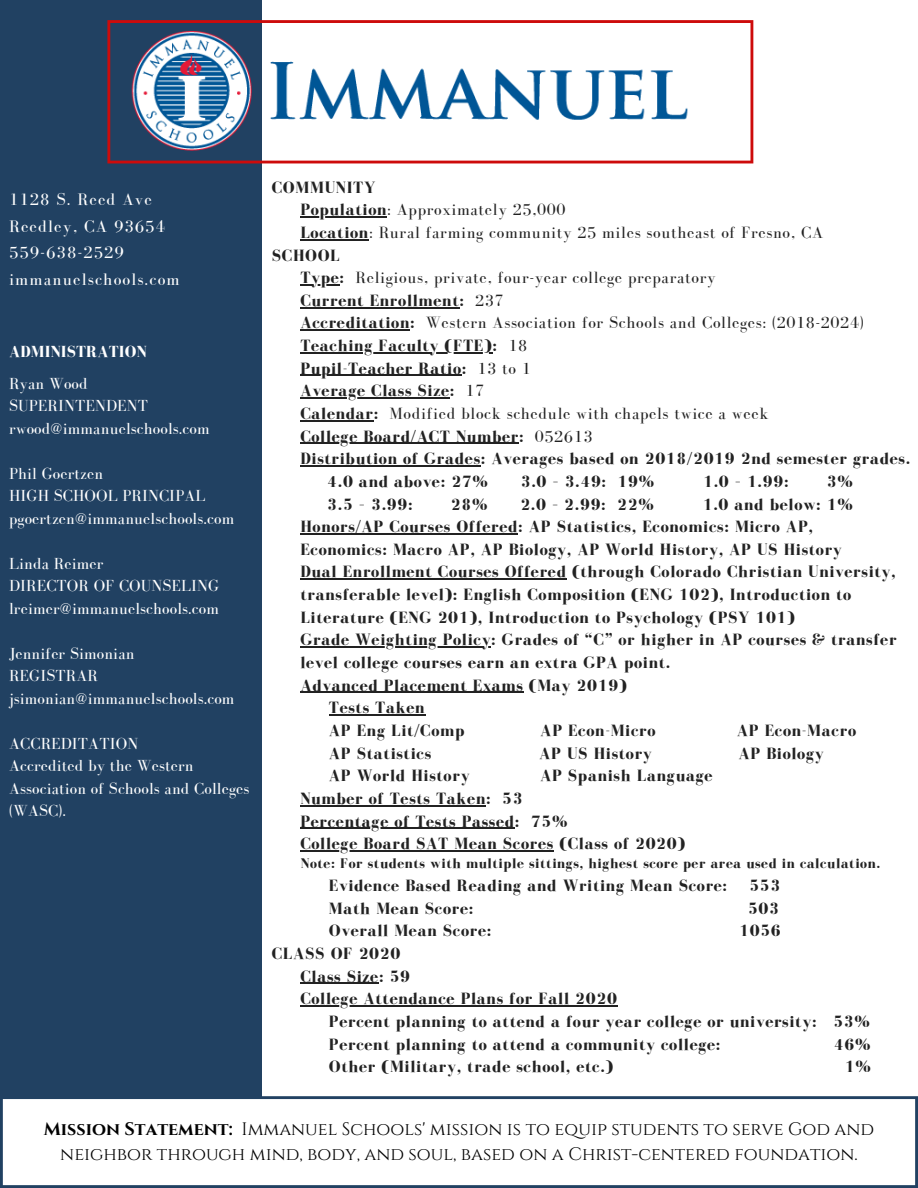
<style>
.page{position:relative;width:918px;height:1188px;background:#fff}
.page>*{position:absolute;margin:0;border:0;box-sizing:border-box;transform-origin:0 0}
.t1{font:18px/24.8px "Cinzel";color:#000;text-align:center}
.t2{font:17.25px "Bodoni FLF";letter-spacing:.065em;color:#fff}
.t3{font:700 16.8px/22.6px "Bodoni FLF";letter-spacing:.04em;color:#222}
.t4{font:16.8px/22.6px "Bodoni FLF";letter-spacing:.04em;color:#222}
.t5{font:16.5px/22.5px "Bodoni FLF";letter-spacing:.01em;color:#fff}
.t6{font:700 16.5px "Bodoni FLF";letter-spacing:.01em;color:#fff}
.t7{font:700 14.4px "Bodoni FLF";letter-spacing:.04em;color:#222}
.s1{font-weight:700}
.s2{font-weight:400}
</style>
<div class="page">
<div style="left:0;top:0;width:261px;height:1096px;background:#214162"></div>
<img style="left:107px;top:0;width:647px;height:331px">
<hr style="left:300px;top:216px;width:87px;height:2px;background:#222">
<hr style="left:300px;top:239px;width:69px;height:1px;background:#222">
<hr style="left:300px;top:284px;width:40px;height:1px;background:#222">
<hr style="left:300px;top:307px;width:159px;height:1px;background:#222">
<hr style="left:300px;top:330px;width:110px;height:1px;background:#222">
<hr style="left:300px;top:352px;width:193px;height:1px;background:#222">
<hr style="left:300px;top:375px;width:162px;height:1px;background:#222">
<hr style="left:300px;top:397px;width:150px;height:2px;background:#222">
<hr style="left:300px;top:420px;width:74px;height:1px;background:#222">
<hr style="left:300px;top:443px;width:219px;height:1px;background:#222">
<hr style="left:300px;top:465px;width:181px;height:2px;background:#222">
<hr style="left:300px;top:533px;width:218px;height:1px;background:#222">
<hr style="left:300px;top:579px;width:267px;height:1px;background:#222">
<hr style="left:300px;top:647px;width:191px;height:1px;background:#222">
<hr style="left:300px;top:692px;width:224px;height:1px;background:#222">
<hr style="left:329px;top:714px;width:96px;height:2px;background:#222">
<hr style="left:300px;top:805px;width:186px;height:1px;background:#222">
<hr style="left:300px;top:828px;width:215px;height:1px;background:#222">
<hr style="left:300px;top:850px;width:254px;height:1px;background:#222">
<hr style="left:300px;top:983px;width:79px;height:1px;background:#222">
<hr style="left:300px;top:1005px;width:318px;height:1px;background:#222">
<svg style="left:0;top:1096px;width:918px;height:92px"></svg>
<p class="t2" style="left:9px;top:190px;width:144px">1128 S. Reed Ave</p>
<p class="t2" style="left:9px;top:217px;width:157px">Reedley, CA 93654</p>
<p class="t2" style="left:9px;top:243px;width:116px">559-638-2529</p>
<p class="t2" style="left:9px;top:269px;width:172px">immanuelschools.com</p>
<p class="t6" style="left:9px;top:343px;width:139px">ADMINISTRATION</p>
<p class="t5" style="left:9px;top:372px;width:80px">Ryan Wood</p>
<p class="t5" style="left:9px;top:394px;width:140px">SUPERINTENDENT</p>
<p class="t5" style="left:9px;top:417px;width:202px">rwood@immanuelschools.com</p>
<p class="t5" style="left:9px;top:462px;width:96px">Phil Goertzen</p>
<p class="t5" style="left:9px;top:484px;width:198px">HIGH SCHOOL PRINCIPAL</p>
<p class="t5" style="left:9px;top:507px;width:227px">pgoertzen@immanuelschools.com</p>
<p class="t5" style="left:9px;top:552px;width:96px">Linda Reimer</p>
<p class="t5" style="left:9px;top:574px;width:212px">DIRECTOR OF COUNSELING</p>
<p class="t5" style="left:9px;top:597px;width:211px">lreimer@immanuelschools.com</p>
<p class="t5" style="left:9px;top:642px;width:127px">Jennifer Simonian</p>
<p class="t5" style="left:9px;top:664px;width:90px">REGISTRAR</p>
<p class="t5" style="left:9px;top:687px;width:227px">jsimonian@immanuelschools.com</p>
<p class="t5" style="left:9px;top:732px;width:131px">ACCREDITATION</p>
<p class="t5" style="left:9px;top:754px;width:242px">Accredited by the Western<br>Association of Schools and Colleges (WASC).</p>
<p class="t3" style="left:272px;top:176px;width:105px">COMMUNITY</p>
<p class="t4" style="left:300px;top:198px;width:267px"><span class="s1">Population</span>: Approximately 25,000</p>
<p class="t4" style="left:300px;top:221px;width:524px"><span class="s1">Location</span>: Rural farming community 25 miles southeast of Fresno, CA</p>
<p class="t3" style="left:272px;top:244px;width:70px">SCHOOL</p>
<p class="t4" style="left:300px;top:266px;width:417px"><span class="s1">Type:</span> Religious, private, four-year college preparatory</p>
<p class="t3" style="left:300px;top:289px;width:205px">Current Enrollment: <span class="s2">237</span></p>
<p class="t4" style="left:300px;top:311px;width:565px"><span class="s1">Accreditation:</span> Western Association for Schools and Colleges: (2018-2024)<br><span class="s1">Teaching Faculty (FTE):</span> 18</p>
<p class="t3" style="left:300px;top:357px;width:232px">Pupil-Teacher Ratio: <span class="s2">13 to 1</span></p>
<p class="t3" style="left:300px;top:379px;width:185px">Average Class Size: <span class="s2">17</span></p>
<p class="t4" style="left:300px;top:402px;width:470px"><span class="s1">Calendar:</span> Modified block schedule with chapels twice a week</p>
<p class="t3" style="left:300px;top:425px;width:294px">College Board/ACT Number: <span class="s2">052613</span></p>
<p class="t3" style="left:300px;top:447px;width:611px">Distribution of Grades: Averages based on 2018/2019 2nd semester grades.</p>
<p class="t3" style="left:327px;top:470px;width:162px">4.0 and above: 27%</p>
<p class="t3" style="left:521px;top:470px;width:135px">3.0 – 3.49: 19%</p>
<p class="t3" style="left:703px;top:470px;width:87px">1.0 – 1.99:</p>
<p class="t3" style="left:827px;top:470px;width:27px">3%</p>
<p class="t3" style="left:327px;top:493px;width:87px">3.5 – 3.99:</p>
<p class="t3" style="left:451px;top:493px;width:38px">28%</p>
<p class="t3" style="left:520px;top:493px;width:135px">2.0 – 2.99: 22%</p>
<p class="t3" style="left:703px;top:493px;width:151px">1.0 and below: 1%</p>
<p class="t3" style="left:300px;top:515px;width:514px">Honors/AP Courses Offered: AP Statistics, Economics: Micro AP,</p>
<p class="t3" style="left:300px;top:538px;width:543px">Economics: Macro AP, AP Biology, AP World History, AP US History</p>
<p class="t3" style="left:300px;top:560px;width:597px">Dual Enrollment Courses Offered (through Colorado Christian University, transferable level): English Composition (ENG 102), Introduction to<br>Literature (ENG 201), Introduction to Psychology (PSY 101)</p>
<p class="t3" style="left:300px;top:628px;width:598px">Grade Weighting Policy: Grades of “C” or higher in AP courses &amp; transfer level college courses earn an extra GPA point.</p>
<p class="t3" style="left:300px;top:674px;width:328px">Advanced Placement Exams (May 2019)</p>
<p class="t3" style="left:329px;top:696px;width:97px">Tests Taken</p>
<p class="t3" style="left:329px;top:719px;width:137px">AP Eng Lit/Comp</p>
<p class="t3" style="left:540px;top:719px;width:117px">AP Econ-Micro</p>
<p class="t3" style="left:737px;top:719px;width:121px">AP Econ-Macro</p>
<p class="t3" style="left:329px;top:742px;width:104px">AP Statistics</p>
<p class="t3" style="left:539px;top:742px;width:114px">AP US History</p>
<p class="t3" style="left:739px;top:742px;width:87px">AP Biology</p>
<p class="t3" style="left:329px;top:764px;width:142px">AP World History</p>
<p class="t3" style="left:540px;top:764px;width:174px">AP Spanish Language</p>
<p class="t3" style="left:300px;top:787px;width:224px">Number of Tests Taken: 53</p>
<p class="t3" style="left:300px;top:810px;width:269px">Percentage of Tests Passed: 75%</p>
<p class="t3" style="left:300px;top:832px;width:386px">College Board SAT Mean Scores (Class of 2020)</p>
<p class="t7" style="left:301px;top:856px;width:581px">Note: For students with multiple sittings, highest score per area used in calculation.</p>
<p class="t3" style="left:329px;top:874px;width:400px">Evidence Based Reading and Writing Mean Score:</p>
<p class="t3" style="left:749px;top:874px;width:33px">553</p>
<p class="t3" style="left:329px;top:897px;width:146px">Math Mean Score:</p>
<p class="t3" style="left:748px;top:897px;width:33px">503</p>
<p class="t3" style="left:329px;top:919px;width:164px">Overall Mean Score:</p>
<p class="t3" style="left:739px;top:919px;width:43px">1056</p>
<p class="t3" style="left:272px;top:942px;width:130px">CLASS OF 2020</p>
<p class="t3" style="left:300px;top:965px;width:111px">Class Size: 59</p>
<p class="t3" style="left:300px;top:987px;width:318px">College Attendance Plans for Fall 2020</p>
<p class="t3" style="left:329px;top:1010px;width:542px">Percent planning to attend a four year college or university: 53%</p>
<p class="t3" style="left:329px;top:1033px;width:393px">Percent planning to attend a community college:</p>
<p class="t3" style="left:834px;top:1033px;width:38px">46%</p>
<p class="t3" style="left:329px;top:1055px;width:286px">Other (Military, trade school, etc.)</p>
<p class="t3" style="left:845px;top:1055px;width:27px">1%</p>
<p class="t1" style="left:44px;top:1118px;width:832px"><span class="s1">Mission Statement:</span> Immanuel Schools' mission is to equip students to serve God and neighbor through mind, body, and soul, based on a Christ-centered foundation.</p>
</div>
